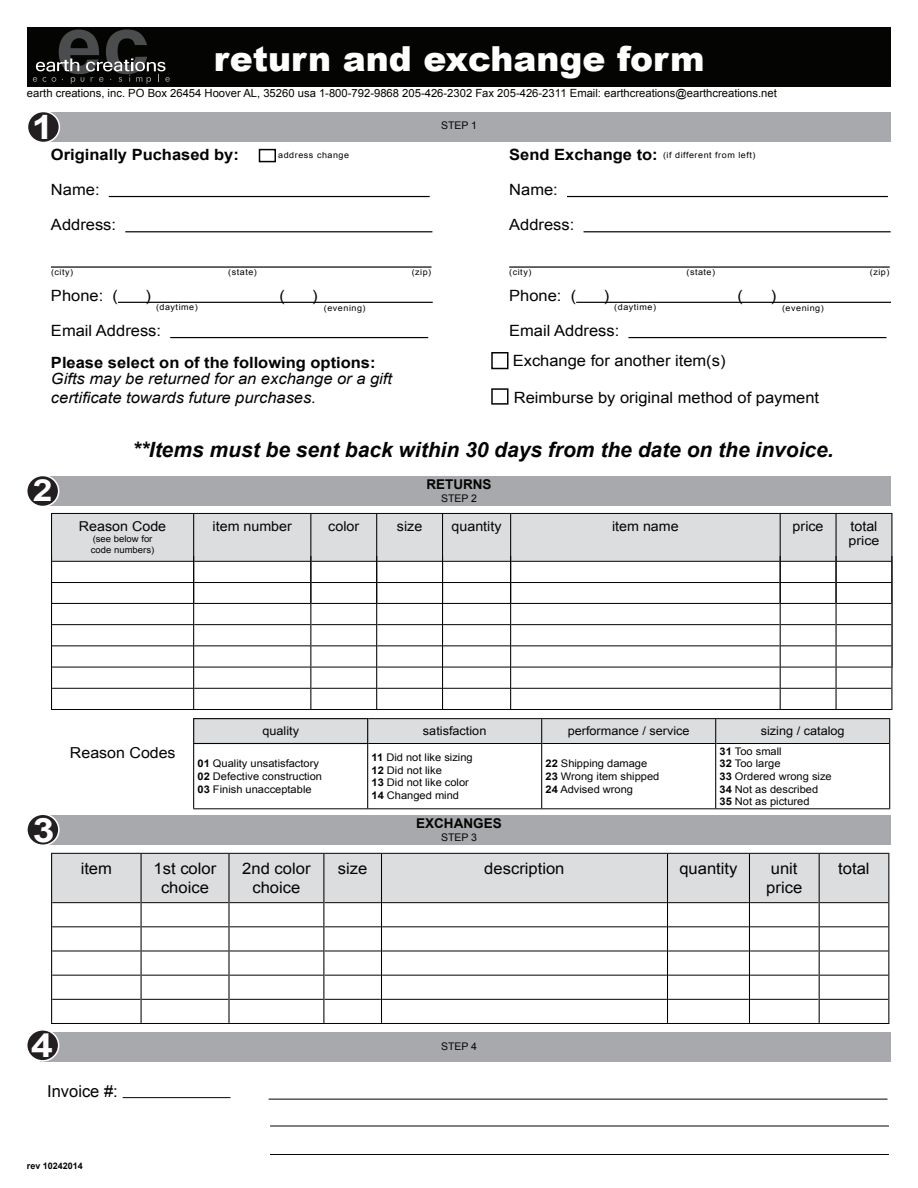
<style>
.page{position:relative;width:918px;height:1188px;background:#fff}
.page>*{position:absolute;margin:0;border:0;box-sizing:border-box;transform-origin:0 0}
.t1{font:900 34.5px "Arial";color:#fff}
.t2{font:700 33.6px "Arial";color:#fff;scale:1.17 1}
.t3{font:700 30.45px "Arial";color:#fff;scale:1.17 1}
.t4{font:italic 700 21px "Arial";color:#040503}
.t5{font:16.5px "Arial";color:#040503}
.t6{font:15.75px/18.9px "Arial";color:#040503;text-align:center;scale:1.05 1}
.t7{font:15.45px "Arial";color:#040503;scale:1.06 1}
.t8{font:700 15.45px "Arial";color:#040503;scale:1.06 1}
.t9{font:italic 15.45px/18.8px "Arial";color:#040503;scale:1.06 1}
.t10{font:15.15px "Arial";color:#040503;scale:1.06 1}
.t11{font:13.65px "Arial";color:#040503;scale:1.05 1}
.t12{font:700 13.5px "Arial";color:#040503}
.t13{font:12.6px "Arial";color:#040503;scale:1.13 1}
.t14{font:12px "Arial";color:#040503;scale:1.06 1}
.t15{font:11.25px "Arial";color:#040503}
.t16{font:10.5px/12.6px "Arial";color:#040503;scale:1.06 1}
.t17{font:10.5px "Arial";color:#040503}
.t18{font:9px/10.8px "Arial";color:#040503;scale:1.05 1}
.t19{font:700 9px "Arial";color:#040503}
.t20{font:8.4px "Arial";letter-spacing:.06em;color:#040503;scale:1.06 1}
.s1{font-weight:700}
</style>
<div class="page">
<div style="left:43px;top:112px;width:848px;height:30px;background:#a7a9ac"></div>
<div style="left:43px;top:476px;width:848px;height:30px;background:#a7a9ac"></div>
<div style="left:42px;top:815px;width:849px;height:30px;background:#a7a9ac"></div>
<div style="left:41px;top:1032px;width:850px;height:29px;background:#a7a9ac"></div>
<div style="left:27px;top:27px;width:864px;height:60px;background:#040503"></div>
<svg style="left:33px;top:29px;width:137px;height:55px"></svg>
<hr style="left:51px;top:709px;width:841px;height:1px;background:#040503">
<svg style="left:51px;top:513px;width:841px;height:196px"></svg>
<svg style="left:194px;top:744px;width:523px;height:64px"></svg>
<hr style="left:368px;top:718px;width:522px;height:1px;background:#040503">
<hr style="left:367px;top:744px;width:1px;height:64px;background:#040503">
<hr style="left:541px;top:744px;width:1px;height:64px;background:#040503">
<hr style="left:715px;top:744px;width:1px;height:64px;background:#040503">
<hr style="left:889px;top:744px;width:1px;height:64px;background:#040503">
<hr style="left:193px;top:744px;width:1px;height:64px;background:#040503">
<hr style="left:193px;top:718px;width:175px;height:1px;background:#040503">
<svg style="left:193px;top:719px;width:697px;height:25px;background:#d0d1d3"></svg>
<hr style="left:193px;top:808px;width:697px;height:1px;background:#040503">
<hr style="left:51px;top:1023px;width:178px;height:1px;background:#040503">
<hr style="left:229px;top:1023px;width:660px;height:1px;background:#040503">
<svg style="left:51px;top:853px;width:838px;height:170px"></svg>
<svg style="left:491px;top:352px;width:18px;height:53px"></svg>
<hr style="left:109px;top:196px;width:321px;height:1px;background:#040503">
<hr style="left:125px;top:231px;width:307px;height:1px;background:#040503">
<hr style="left:51px;top:266px;width:380px;height:2px;background:#040503">
<hr style="left:118px;top:302px;width:315px;height:1px;background:#040503">
<hr style="left:170px;top:337px;width:258px;height:1px;background:#040503">
<div style="left:259px;top:149px;width:17px;height:13px;border:2px solid #040503"></div>
<hr style="left:567px;top:196px;width:321px;height:1px;background:#040503">
<hr style="left:584px;top:231px;width:307px;height:1px;background:#040503">
<hr style="left:509px;top:266px;width:381px;height:2px;background:#040503">
<hr style="left:576px;top:302px;width:315px;height:1px;background:#040503">
<hr style="left:628px;top:337px;width:258px;height:1px;background:#040503">
<div style="left:27px;top:111px;width:33px;height:32px;background:#231f20;border:2px solid #fff;border-radius:50%"></div>
<div style="left:26px;top:475px;width:33px;height:32px;background:#231f20;border:2px solid #fff;border-radius:50%"></div>
<div style="left:26px;top:814px;width:34px;height:32px;background:#231f20;border:2px solid #fff;border-radius:50%"></div>
<div style="left:26px;top:1029px;width:33px;height:33px;background:#231f20;border:2px solid #fff;border-radius:50%"></div>
<hr style="left:123px;top:1097px;width:107px;height:1px;background:#040503">
<hr style="left:269px;top:1099px;width:619px;height:1px;background:#040503">
<hr style="left:270px;top:1126px;width:619px;height:1px;background:#040503">
<hr style="left:270px;top:1154px;width:619px;height:1px;background:#040503">
<h1 class="t1" style="left:214px;top:46px;width:492px">return and exchange form</h1>
<p class="t15" style="left:27px;top:89px;width:751px">earth creations, inc. PO Box 26454 Hoover AL, 35260 usa 1-800-792-9868 205-426-2302 Fax 205-426-2311 Email: earthcreations@earthcreations.net</p>
<h2 class="t2" style="left:32px;top:114px;width:20px">1</h2>
<p class="t17" style="left:441px;top:121px;width:38px">STEP 1</p>
<h3 class="t8" style="left:51px;top:148px;width:179px">Originally Puchased by:</h3>
<h3 class="t7" style="left:51px;top:184px;width:47px">Name:</h3>
<h3 class="t7" style="left:51px;top:219px;width:63px">Address:</h3>
<p class="t20" style="left:278px;top:152px;width:68px">address change</p>
<h3 class="t8" style="left:509px;top:148px;width:142px">Send Exchange to:</h3>
<h3 class="t7" style="left:509px;top:184px;width:47px">Name:</h3>
<h3 class="t7" style="left:509px;top:219px;width:63px">Address:</h3>
<p class="t20" style="left:663px;top:152px;width:89px">(if different from left)</p>
<p class="t20" style="left:51px;top:269px;width:22px">(city)</p>
<p class="t20" style="left:228px;top:269px;width:29px">(state)</p>
<p class="t20" style="left:412px;top:269px;width:20px">(zip)</p>
<p class="t20" style="left:509px;top:269px;width:22px">(city)</p>
<p class="t20" style="left:687px;top:269px;width:29px">(state)</p>
<p class="t20" style="left:870px;top:269px;width:20px">(zip)</p>
<h3 class="t7" style="left:51px;top:289px;width:65px">Phone: (</h3>
<h3 class="t7" style="left:145px;top:289px;width:7px">)</h3>
<h3 class="t7" style="left:279px;top:289px;width:7px">(</h3>
<h3 class="t7" style="left:312px;top:289px;width:7px">)</h3>
<h3 class="t7" style="left:51px;top:325px;width:105px">Email Address:</h3>
<p class="t20" style="left:156px;top:304px;width:41px">(daytime)</p>
<p class="t20" style="left:324px;top:305px;width:41px">(evening)</p>
<h3 class="t7" style="left:509px;top:289px;width:65px">Phone: (</h3>
<h3 class="t7" style="left:604px;top:289px;width:7px">)</h3>
<h3 class="t7" style="left:738px;top:289px;width:7px">(</h3>
<h3 class="t7" style="left:771px;top:289px;width:7px">)</h3>
<h3 class="t7" style="left:509px;top:325px;width:105px">Email Address:</h3>
<p class="t20" style="left:614px;top:304px;width:41px">(daytime)</p>
<p class="t20" style="left:782px;top:305px;width:41px">(evening)</p>
<h3 class="t8" style="left:51px;top:356px;width:308px">Please select on of the following options:</h3>
<h3 class="t9" style="left:51px;top:371px;width:323px">Gifts may be returned for an exchange or a gift certificate towards future purchases.</h3>
<h3 class="t7" style="left:513px;top:355px;width:202px">Exchange for another item(s)</h3>
<h3 class="t7" style="left:514px;top:392px;width:290px">Reimburse by original method of payment</h3>
<h3 class="t3" style="left:33px;top:479px;width:18px">2</h3>
<h3 class="t4" style="left:132px;top:441px;width:703px">**Items must be sent back within 30 days from the date on the invoice.</h3>
<h3 class="t11" style="left:79px;top:522px;width:85px">Reason Code</h3>
<p class="t18" style="left:91px;top:535px;width:62px">(see below for code numbers)</p>
<p class="t12" style="left:426px;top:480px;width:67px">RETURNS</p>
<p class="t17" style="left:441px;top:494px;width:38px">STEP 2</p>
<h3 class="t11" style="left:213px;top:522px;width:77px">item number</h3>
<h3 class="t11" style="left:328px;top:522px;width:31px">color</h3>
<h3 class="t11" style="left:397px;top:522px;width:26px">size</h3>
<h3 class="t11" style="left:452px;top:522px;width:49px">quantity</h3>
<h3 class="t11" style="left:612px;top:522px;width:65px">item name</h3>
<h3 class="t11" style="left:793px;top:522px;width:31px">price</h3>
<h3 class="t11" style="left:850px;top:522px;width:27px">total</h3>
<p class="t13" style="left:849px;top:536px;width:29px">price</p>
<h2 class="t2" style="left:33px;top:817px;width:20px">3</h2>
<h3 class="t10" style="left:70px;top:747px;width:101px">Reason Codes</h3>
<p class="t14" style="left:262px;top:727px;width:36px">quality</p>
<p class="t14" style="left:423px;top:727px;width:61px">satisfaction</p>
<p class="t14" style="left:568px;top:727px;width:117px">performance / service</p>
<p class="t14" style="left:761px;top:727px;width:81px">sizing / catalog</p>
<p class="t16" style="left:198px;top:758px;width:119px"><span class="s1">01</span> Quality unsatisfactory<br><span class="s1">02</span> Defective construction<br><span class="s1">03</span> Finish unacceptable</p>
<p class="t16" style="left:372px;top:752px;width:97px"><span class="s1">11</span> Did not like sizing<br><span class="s1">12</span> Did not like<br><span class="s1">13</span> Did not like color<br><span class="s1">14</span> Changed mind</p>
<p class="t16" style="left:546px;top:758px;width:109px"><span class="s1">22</span> Shipping damage<br><span class="s1">23</span> Wrong item shipped<br><span class="s1">24</span> Advised wrong</p>
<p class="t12" style="left:416px;top:818px;width:87px">EXCHANGES</p>
<p class="t17" style="left:441px;top:833px;width:38px">STEP 3</p>
<p class="t16" style="left:720px;top:746px;width:107px"><span class="s1">31</span> Too small<br><span class="s1">32</span> Too large<br><span class="s1">33</span> Ordered wrong size<br><span class="s1">34</span> Not as described<br><span class="s1">35</span> Not as pictured</p>
<h3 class="t6" style="left:81px;top:861px;width:31px">item</h3>
<h3 class="t6" style="left:154px;top:861px;width:61px">1st color choice</h3>
<h3 class="t6" style="left:242px;top:861px;width:67px">2nd color choice</h3>
<h3 class="t6" style="left:338px;top:861px;width:30px">size</h3>
<h3 class="t6" style="left:484px;top:861px;width:78px">description</h3>
<h3 class="t6" style="left:679px;top:861px;width:57px">quantity</h3>
<h3 class="t6" style="left:766px;top:861px;width:36px;text-align:left">unit price</h3>
<h3 class="t6" style="left:838px;top:861px;width:31px">total</h3>
<h2 class="t2" style="left:31px;top:1033px;width:20px">4</h2>
<p class="t17" style="left:441px;top:1043px;width:38px">STEP 4</p>
<h3 class="t5" style="left:47px;top:1085px;width:72px">Invoice #:</h3>
<p class="t19" style="left:27px;top:1162px;width:58px">rev 10242014</p>
</div>
